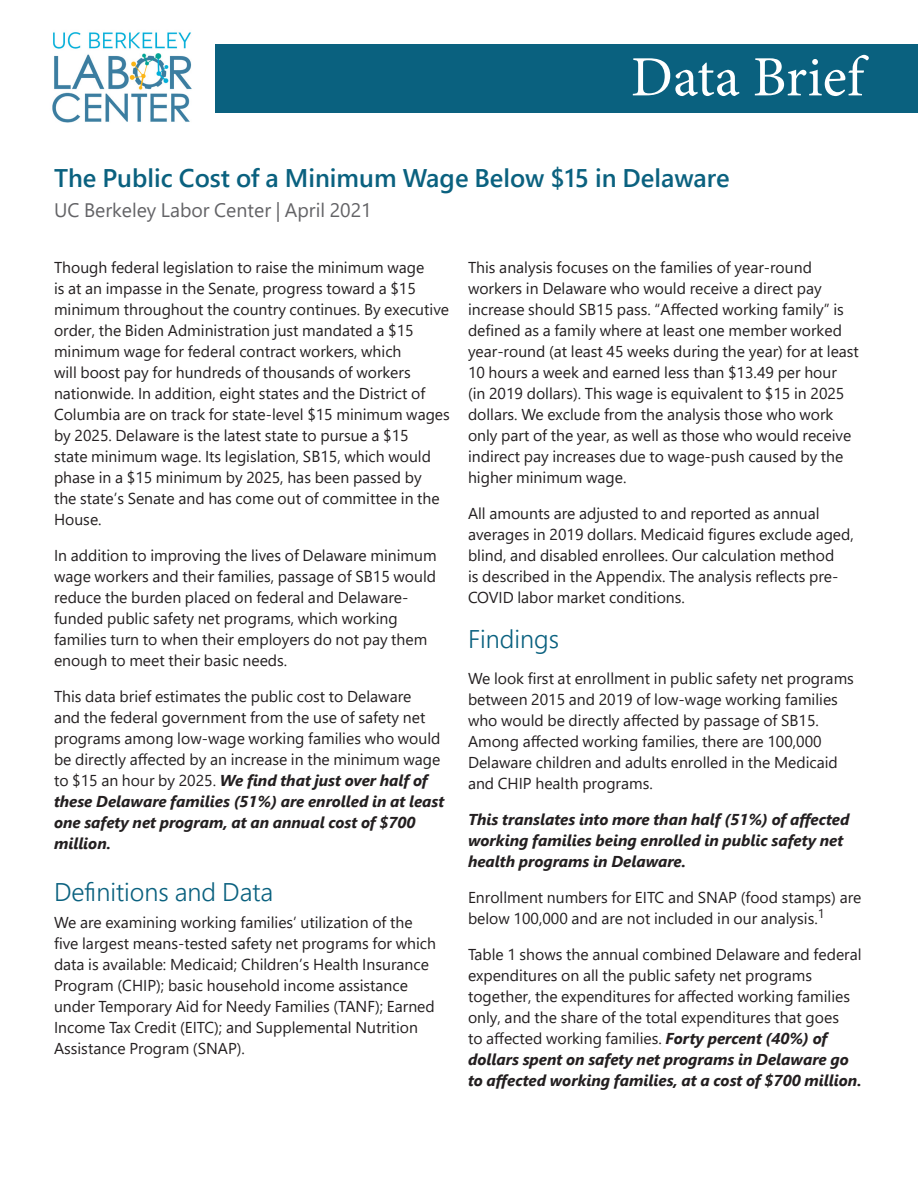
<style>
.page{position:relative;width:918px;height:1188px;background:#fff}
.page>*{position:absolute;margin:0;border:0;box-sizing:border-box;transform-origin:0 0}
.t1{font:57px "Minion Pro";color:#fff}
.t2{font:600 25.5px "Segoe UI";color:#0a617f}
.header1{font:300 25.5px "Segoe UI";color:#0a617f}
.t3{font:19.5px "Segoe UI";color:#636366}
.t4{font:15.75px/21px "Segoe UI";color:#231f20}
.t5{font:italic 700 15.75px/21px "Segoe UI";color:#231f20}
.s1{font-weight:700;font-style:italic}
</style>
<div class="page">
<div style="left:216px;top:44px;width:702px;height:69px;background:#0a617f"></div>
<img style="left:52px;top:32px;width:140px;height:91px">
<p class="t1" style="left:631px;top:39px;width:234px">Data Brief</p>
<p class="t2" style="left:54px;top:153px;width:677px">The Public Cost of a Minimum Wage Below $15 in Delaware</p>
<p class="t3" style="left:54px;top:191px;width:319px">UC Berkeley Labor Center | April 2021</p>
<p class="t4" style="left:54px;top:255px;width:397px">Though federal legislation to raise the minimum wage<br>is at an impasse in the Senate, progress toward a $15 minimum throughout the country continues. By executive order, the Biden Administration just mandated a $15 minimum wage for federal contract workers, which<br>will boost pay for hundreds of thousands of workers nationwide. In addition, eight states and the District of Columbia are on track for state-level $15 minimum wages by 2025. Delaware is the latest state to pursue a $15<br>state minimum wage. Its legislation, SB15, which would phase in a $15 minimum by 2025, has been passed by<br>the state’s Senate and has come out of committee in the House.</p>
<p class="t4" style="left:54px;top:543px;width:384px">In addition to improving the lives of Delaware minimum wage workers and their families, passage of SB15 would reduce the burden placed on federal and Delaware&shy;funded public safety net programs, which working families turn to when their employers do not pay them enough to meet their basic needs.</p>
<p class="t4" style="left:54px;top:684px;width:392px">This data brief estimates the public cost to Delaware<br>and the federal government from the use of safety net programs among low-wage working families who would be directly affected by an increase in the minimum wage to $15 an hour by 2025. <span class="s1">We find that just over half of these Delaware families (51%) are enrolled in at least one safety net program, at an annual cost of $700 million.</span></p>
<p class="header1" style="left:54px;top:868px;width:221px">Definitions and Data</p>
<p class="t4" style="left:54px;top:911px;width:384px">We are examining working families’ utilization of the five largest means-tested safety net programs for which data is available: Medicaid; Children’s Health Insurance Program (CHIP); basic household income assistance under Temporary Aid for Needy Families (TANF); Earned Income Tax Credit (EITC); and Supplemental Nutrition Assistance Program (SNAP).</p>
<p class="t4" style="left:468px;top:255px;width:392px">This analysis focuses on the families of year-round workers in Delaware who would receive a direct pay increase should SB15 pass. “Affected working family” is defined as a family where at least one member worked year-round (at least 45 weeks during the year) for at least 10 hours a week and earned less than $13.49 per hour<br>(in 2019 dollars). This wage is equivalent to $15 in 2025 dollars. We exclude from the analysis those who work only part of the year, as well as those who would receive indirect pay increases due to wage-push caused by the higher minimum wage.</p>
<p class="t4" style="left:468px;top:501px;width:387px">All amounts are adjusted to and reported as annual averages in 2019 dollars. Medicaid figures exclude aged, blind, and disabled enrollees. Our calculation method<br>is described in the Appendix. The analysis reflects pre-COVID labor market conditions.</p>
<p class="header1" style="left:468px;top:615px;width:93px">Findings</p>
<p class="t4" style="left:468px;top:666px;width:387px">We look first at enrollment in public safety net programs between 2015 and 2019 of low-wage working families who would be directly affected by passage of SB15.<br>Among affected working families, there are 100,000<br>Delaware children and adults enrolled in the Medicaid and CHIP health programs.</p>
<p class="t5" style="left:468px;top:806px;width:383px">This translates into more than half (51%) of affected working families being enrolled in public safety net health programs in Delaware.</p>
<p class="t4" style="left:468px;top:885px;width:395px">Enrollment numbers for EITC and SNAP (food stamps) are below 100,000 and are not included in our analysis.<sup>1</sup></p>
<p class="t4" style="left:468px;top:942px;width:395px">Table 1 shows the annual combined Delaware and federal expenditures on all the public safety net programs together, the expenditures for affected working families only, and the share of the total expenditures that goes<br>to affected working families. <span class="s1">Forty percent (40%) of dollars spent on safety net programs in Delaware go to affected working families, at a cost of $700 million.</span></p>
</div>
